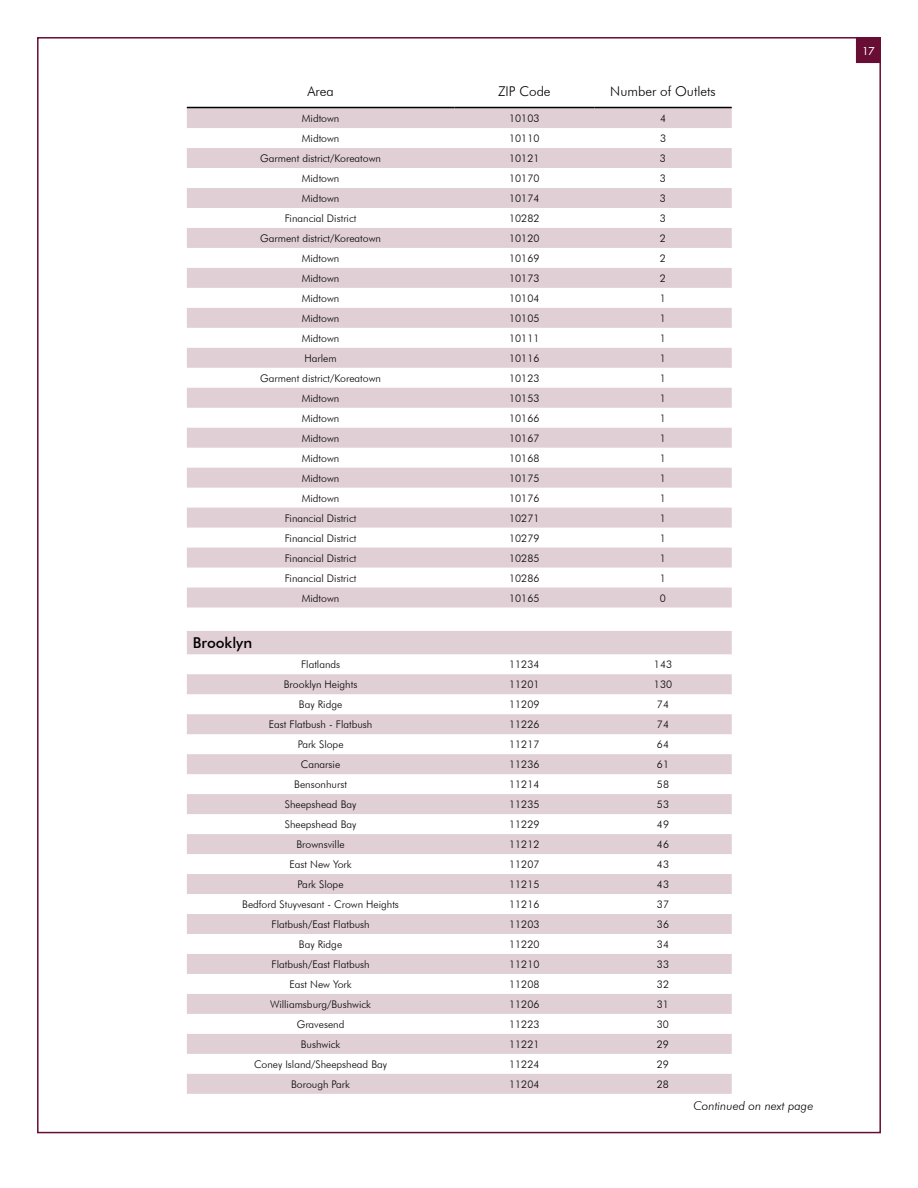
<style>
.page{position:relative;width:918px;height:1188px;background:#fff}
.page>*{position:absolute;margin:0;border:0;box-sizing:border-box;transform-origin:0 0}
.t1{font:500 15px "Futura BT";color:#000}
.t2{font:300 13.5px "Futura BT";color:#000}
.t3{font:italic 300 12px "Futura BT";color:#000}
.t4{font:300 10.5px "Futura BT";color:#000}
.t5{font:10.5px "Futura";color:#fff}
</style>
<div class="page">
<div style="left:857px;top:38px;width:23px;height:24px;background:#680d34"></div>
<div style="left:856px;top:37px;width:25px;height:26px;border:2px solid #680d34"></div>
<svg style="left:187px;top:108px;width:545px;height:986px"></svg>
<hr style="left:187px;top:107px;width:267px;height:1px;background:#000">
<hr style="left:454px;top:107px;width:140px;height:1px;background:#000">
<hr style="left:594px;top:107px;width:138px;height:1px;background:#000">
<p class="t2" style="left:307px;top:83px;width:28px">Area</p>
<p class="t2" style="left:498px;top:83px;width:54px">ZIP Code</p>
<p class="t2" style="left:610px;top:83px;width:107px">Number of Outlets</p>
<p class="t4" style="left:302px;top:112px;width:39px">Midtown</p>
<p class="t4" style="left:509px;top:112px;width:32px">10103</p>
<p class="t4" style="left:660px;top:112px;width:8px">4</p>
<p class="t4" style="left:302px;top:132px;width:39px">Midtown</p>
<p class="t4" style="left:509px;top:132px;width:32px">10110</p>
<p class="t4" style="left:660px;top:132px;width:8px">3</p>
<p class="t4" style="left:260px;top:152px;width:122px">Garment district/Koreatown</p>
<p class="t4" style="left:509px;top:152px;width:32px">10121</p>
<p class="t4" style="left:660px;top:152px;width:8px">3</p>
<p class="t4" style="left:302px;top:172px;width:39px">Midtown</p>
<p class="t4" style="left:509px;top:172px;width:32px">10170</p>
<p class="t4" style="left:660px;top:172px;width:8px">3</p>
<p class="t4" style="left:302px;top:192px;width:39px">Midtown</p>
<p class="t4" style="left:509px;top:192px;width:32px">10174</p>
<p class="t4" style="left:660px;top:192px;width:8px">3</p>
<p class="t4" style="left:285px;top:212px;width:73px">Financial District</p>
<p class="t4" style="left:509px;top:212px;width:32px">10282</p>
<p class="t4" style="left:660px;top:212px;width:8px">3</p>
<p class="t4" style="left:260px;top:232px;width:122px">Garment district/Koreatown</p>
<p class="t4" style="left:509px;top:232px;width:32px">10120</p>
<p class="t4" style="left:660px;top:232px;width:8px">2</p>
<p class="t4" style="left:302px;top:252px;width:39px">Midtown</p>
<p class="t4" style="left:509px;top:252px;width:32px">10169</p>
<p class="t4" style="left:660px;top:252px;width:8px">2</p>
<p class="t4" style="left:302px;top:272px;width:39px">Midtown</p>
<p class="t4" style="left:509px;top:272px;width:32px">10173</p>
<p class="t4" style="left:660px;top:272px;width:8px">2</p>
<p class="t4" style="left:302px;top:292px;width:39px">Midtown</p>
<p class="t4" style="left:509px;top:292px;width:32px">10104</p>
<p class="t4" style="left:660px;top:292px;width:8px">1</p>
<p class="t4" style="left:302px;top:312px;width:39px">Midtown</p>
<p class="t4" style="left:509px;top:312px;width:32px">10105</p>
<p class="t4" style="left:660px;top:312px;width:8px">1</p>
<p class="t4" style="left:302px;top:332px;width:39px">Midtown</p>
<p class="t4" style="left:509px;top:332px;width:32px">10111</p>
<p class="t4" style="left:660px;top:332px;width:8px">1</p>
<p class="t4" style="left:304px;top:352px;width:34px">Harlem</p>
<p class="t4" style="left:509px;top:352px;width:32px">10116</p>
<p class="t4" style="left:660px;top:352px;width:8px">1</p>
<p class="t4" style="left:260px;top:372px;width:122px">Garment district/Koreatown</p>
<p class="t4" style="left:509px;top:372px;width:32px">10123</p>
<p class="t4" style="left:660px;top:372px;width:8px">1</p>
<p class="t4" style="left:302px;top:392px;width:39px">Midtown</p>
<p class="t4" style="left:509px;top:392px;width:32px">10153</p>
<p class="t4" style="left:660px;top:392px;width:8px">1</p>
<p class="t4" style="left:302px;top:412px;width:39px">Midtown</p>
<p class="t4" style="left:509px;top:412px;width:32px">10166</p>
<p class="t4" style="left:660px;top:412px;width:8px">1</p>
<p class="t4" style="left:302px;top:432px;width:39px">Midtown</p>
<p class="t4" style="left:509px;top:432px;width:32px">10167</p>
<p class="t4" style="left:660px;top:432px;width:8px">1</p>
<p class="t4" style="left:302px;top:452px;width:39px">Midtown</p>
<p class="t4" style="left:509px;top:452px;width:32px">10168</p>
<p class="t4" style="left:660px;top:452px;width:8px">1</p>
<p class="t4" style="left:302px;top:472px;width:39px">Midtown</p>
<p class="t4" style="left:509px;top:472px;width:32px">10175</p>
<p class="t4" style="left:660px;top:472px;width:8px">1</p>
<p class="t4" style="left:302px;top:492px;width:39px">Midtown</p>
<p class="t4" style="left:509px;top:492px;width:32px">10176</p>
<p class="t4" style="left:660px;top:492px;width:8px">1</p>
<p class="t4" style="left:285px;top:512px;width:73px">Financial District</p>
<p class="t4" style="left:509px;top:512px;width:32px">10271</p>
<p class="t4" style="left:660px;top:512px;width:8px">1</p>
<p class="t4" style="left:285px;top:532px;width:73px">Financial District</p>
<p class="t4" style="left:509px;top:532px;width:32px">10279</p>
<p class="t4" style="left:660px;top:532px;width:8px">1</p>
<p class="t4" style="left:285px;top:552px;width:73px">Financial District</p>
<p class="t4" style="left:509px;top:552px;width:32px">10285</p>
<p class="t4" style="left:660px;top:552px;width:8px">1</p>
<p class="t4" style="left:285px;top:572px;width:73px">Financial District</p>
<p class="t4" style="left:509px;top:572px;width:32px">10286</p>
<p class="t4" style="left:660px;top:572px;width:8px">1</p>
<p class="t4" style="left:302px;top:591px;width:39px">Midtown</p>
<p class="t4" style="left:509px;top:591px;width:32px">10165</p>
<p class="t4" style="left:660px;top:591px;width:8px">0</p>
<h1 class="t1" style="left:193px;top:634px;width:61px">Brooklyn</h1>
<p class="t4" style="left:301px;top:658px;width:41px">Flatlands</p>
<p class="t4" style="left:509px;top:658px;width:32px">11234</p>
<p class="t4" style="left:654px;top:658px;width:20px">143</p>
<p class="t4" style="left:284px;top:678px;width:75px">Brooklyn Heights</p>
<p class="t4" style="left:509px;top:678px;width:32px">11201</p>
<p class="t4" style="left:654px;top:678px;width:20px">130</p>
<p class="t4" style="left:299px;top:698px;width:45px">Bay Ridge</p>
<p class="t4" style="left:509px;top:698px;width:32px">11209</p>
<p class="t4" style="left:657px;top:698px;width:14px">74</p>
<p class="t4" style="left:269px;top:718px;width:105px">East Flatbush - Flatbush</p>
<p class="t4" style="left:509px;top:718px;width:32px">11226</p>
<p class="t4" style="left:657px;top:718px;width:14px">74</p>
<p class="t4" style="left:298px;top:738px;width:47px">Park Slope</p>
<p class="t4" style="left:509px;top:738px;width:32px">11217</p>
<p class="t4" style="left:657px;top:738px;width:14px">64</p>
<p class="t4" style="left:301px;top:758px;width:41px">Canarsie</p>
<p class="t4" style="left:509px;top:758px;width:32px">11236</p>
<p class="t4" style="left:657px;top:758px;width:14px">61</p>
<p class="t4" style="left:294px;top:778px;width:54px">Bensonhurst</p>
<p class="t4" style="left:509px;top:778px;width:32px">11214</p>
<p class="t4" style="left:657px;top:778px;width:14px">58</p>
<p class="t4" style="left:285px;top:798px;width:73px">Sheepshead Bay</p>
<p class="t4" style="left:509px;top:798px;width:32px">11235</p>
<p class="t4" style="left:657px;top:798px;width:14px">53</p>
<p class="t4" style="left:285px;top:818px;width:73px">Sheepshead Bay</p>
<p class="t4" style="left:509px;top:818px;width:32px">11229</p>
<p class="t4" style="left:657px;top:818px;width:14px">49</p>
<p class="t4" style="left:297px;top:838px;width:50px">Brownsville</p>
<p class="t4" style="left:509px;top:838px;width:32px">11212</p>
<p class="t4" style="left:657px;top:838px;width:14px">46</p>
<p class="t4" style="left:290px;top:858px;width:64px">East New York</p>
<p class="t4" style="left:509px;top:858px;width:32px">11207</p>
<p class="t4" style="left:657px;top:858px;width:14px">43</p>
<p class="t4" style="left:298px;top:878px;width:47px">Park Slope</p>
<p class="t4" style="left:509px;top:878px;width:32px">11215</p>
<p class="t4" style="left:657px;top:878px;width:14px">43</p>
<p class="t4" style="left:242px;top:898px;width:158px">Bedford Stuyvesant - Crown Heights</p>
<p class="t4" style="left:509px;top:898px;width:32px">11216</p>
<p class="t4" style="left:657px;top:898px;width:14px">37</p>
<p class="t4" style="left:271px;top:918px;width:100px">Flatbush/East Flatbush</p>
<p class="t4" style="left:509px;top:918px;width:32px">11203</p>
<p class="t4" style="left:657px;top:918px;width:14px">36</p>
<p class="t4" style="left:299px;top:938px;width:45px">Bay Ridge</p>
<p class="t4" style="left:509px;top:938px;width:32px">11220</p>
<p class="t4" style="left:657px;top:938px;width:14px">34</p>
<p class="t4" style="left:271px;top:958px;width:100px">Flatbush/East Flatbush</p>
<p class="t4" style="left:509px;top:958px;width:32px">11210</p>
<p class="t4" style="left:657px;top:958px;width:14px">33</p>
<p class="t4" style="left:290px;top:978px;width:64px">East New York</p>
<p class="t4" style="left:509px;top:978px;width:32px">11208</p>
<p class="t4" style="left:657px;top:978px;width:14px">32</p>
<p class="t4" style="left:270px;top:998px;width:102px">Williamsburg/Bushwick</p>
<p class="t4" style="left:509px;top:998px;width:32px">11206</p>
<p class="t4" style="left:657px;top:998px;width:14px">31</p>
<p class="t4" style="left:297px;top:1018px;width:49px">Gravesend</p>
<p class="t4" style="left:509px;top:1018px;width:32px">11223</p>
<p class="t4" style="left:657px;top:1018px;width:14px">30</p>
<p class="t4" style="left:301px;top:1038px;width:41px">Bushwick</p>
<p class="t4" style="left:509px;top:1038px;width:32px">11221</p>
<p class="t4" style="left:657px;top:1038px;width:14px">29</p>
<p class="t4" style="left:254px;top:1058px;width:134px">Coney Island/Sheepshead Bay</p>
<p class="t4" style="left:509px;top:1058px;width:32px">11224</p>
<p class="t4" style="left:657px;top:1058px;width:14px">29</p>
<p class="t4" style="left:291px;top:1078px;width:61px">Borough Park</p>
<p class="t4" style="left:509px;top:1078px;width:32px">11204</p>
<p class="t4" style="left:657px;top:1078px;width:14px">28</p>
<p class="t3" style="left:694px;top:1099px;width:121px">Continued on next page</p>
<p class="t5" style="left:862px;top:44px;width:14px">17</p>
</div>
